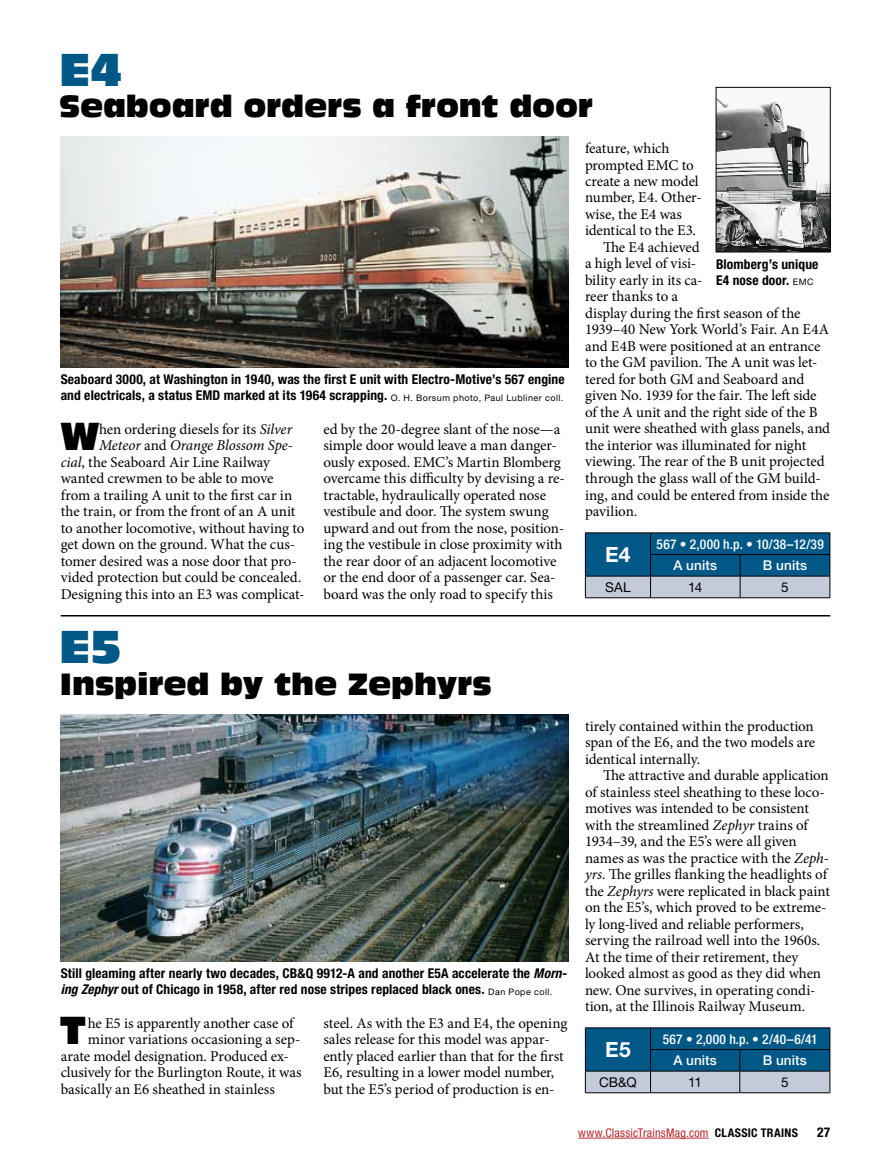
<style>
.page{position:relative;width:891px;height:1161px;background:#fff}
.page>*{position:absolute;margin:0;border:0;box-sizing:border-box;transform-origin:0 0}
.t1{font:45px "Antique Olive Std Compact";color:#005886}
.t2{font:38.1px "Antique Olive Std Compact";color:#000}
.t3{font:30px "Antique Olive Std Compact";letter-spacing:-.01em;color:#000}
.t4{font:700 21px "Helvetica Neue LT Std";color:#fff}
.t5{font:15px/16.5px "Minion Pro";letter-spacing:-.005em;color:#000}
.t6{font:italic 15px "Minion Pro";letter-spacing:-.005em;color:#000}
.t7{font:700 condensed 13.5px/16.5px "Helvetica Neue LT Std";letter-spacing:.01em;color:#000}
.t8{font:500 condensed 13.5px/21.6px "Helvetica Neue LT Std";letter-spacing:.025em;color:#fff}
.t9{font:13.5px "Helvetica Neue LT Std";letter-spacing:.005em;color:#000}
.t10{font:500 13.5px "Helvetica Neue LT Std";letter-spacing:.01em;color:#fff}
.t11{font:condensed 12px "Helvetica Neue LT Std";letter-spacing:.02em;color:#b8292f}
.s1{font-weight:400;font-stretch:normal;font-size:9px}
.s2{font-style:italic}
.s3{font-style:normal}
.s4{font-stretch:normal}
.s5{font-weight:700;color:#000}
</style>
<div class="page">
<hr style="left:578px;top:1138px;width:131px;height:1px;background:#b8292f">
<img style="left:61px;top:136px;width:507px;height:232px">
<img style="left:61px;top:714px;width:507px;height:248px">
<img style="left:718px;top:93px;width:111px;height:157px">
<div style="left:716px;top:87px;width:115px;height:165px;border:1px solid #000"></div>
<hr style="left:61px;top:615px;width:769px;height:1px;background:#000">
<hr style="left:585px;top:532px;width:66px;height:1px;background:#000">
<hr style="left:651px;top:532px;width:89px;height:1px;background:#000">
<hr style="left:740px;top:532px;width:90px;height:1px;background:#000">
<svg style="left:585px;top:533px;width:246px;height:65px;background:#3d789a"></svg>
<hr style="left:585px;top:597px;width:66px;height:1px;background:#000">
<hr style="left:651px;top:597px;width:89px;height:1px;background:#000">
<hr style="left:740px;top:597px;width:90px;height:1px;background:#000">
<svg style="left:585px;top:1028px;width:246px;height:65px;background:#3d789a"></svg>
<hr style="left:585px;top:1092px;width:66px;height:1px;background:#000">
<hr style="left:651px;top:1092px;width:89px;height:1px;background:#000">
<hr style="left:740px;top:1092px;width:90px;height:1px;background:#000">
<p class="t1" style="left:59px;top:42px;width:64px">E4</p>
<p class="t3" style="left:59px;top:88px;width:535px">Seaboard orders a front door</p>
<p class="t7" style="left:61px;top:371px;width:506px">Seaboard 3000, at Washington in 1940, was the first E unit with Electro-Motive’s 567 engine and electricals, a status EMD marked at its 1964 scrapping. <span class="s1">O. H. Borsum photo, Paul Lubliner coll.</span></p>
<p class="t2" style="left:60px;top:413px;width:41px">W</p>
<p class="t5" style="left:99px;top:421px;width:195px">hen ordering diesels for its <span class="s2">Silver</span></p>
<p class="t6" style="left:99px;top:435px;width:195px">Meteor <span class="s3">and</span> Orange Blossom Spe-</p>
<p class="t5" style="left:61px;top:454px;width:211px"><span class="s2">cial</span>, the Seaboard Air Line Railway</p>
<p class="t5" style="left:61px;top:470px;width:214px">wanted crewmen to be able to move</p>
<p class="t5" style="left:61px;top:487px;width:233px">from a trailing A unit to the first car in</p>
<p class="t5" style="left:61px;top:503px;width:236px">the train, or from the front of an A unit</p>
<p class="t5" style="left:61px;top:520px;width:245px">to another locomotive, without having to</p>
<p class="t5" style="left:61px;top:536px;width:236px">get down on the ground. What the cus-</p>
<p class="t5" style="left:61px;top:553px;width:238px">tomer desired was a nose door that pro-</p>
<p class="t5" style="left:61px;top:569px;width:242px">vided protection but could be concealed.</p>
<p class="t5" style="left:61px;top:586px;width:245px">Designing this into an E3 was complicat-</p>
<p class="t5" style="left:323px;top:421px;width:243px">ed by the 20-degree slant of the nose—a simple door would leave a man danger&shy;ously exposed. EMC’s Martin Blomberg overcame this difficulty by devising a re&shy;tractable, hydraulically operated nose vestibule and door. The system swung upward and out from the nose, position&shy;ing the vestibule in close proximity with the rear door of an adjacent locomotive or the end door of a passenger car. Sea&shy;board was the only road to specify this</p>
<p class="t1" style="left:59px;top:620px;width:65px">E5</p>
<p class="t3" style="left:59px;top:666px;width:434px">Inspired by the Zephyrs</p>
<p class="t7" style="left:61px;top:965px;width:508px">Still gleaming after nearly two decades, CB&amp;Q 9912-A and another E5A accelerate the <span class="s2">Morn&shy;ing Zephyr</span> out of Chicago in 1958, after red nose stripes replaced black ones. <span class="s1">Dan Pope coll.</span></p>
<p class="t2" style="left:60px;top:1007px;width:28px">T</p>
<p class="t5" style="left:88px;top:1015px;width:207px">he E5 is apparently another case of</p>
<p class="t5" style="left:88px;top:1031px;width:214px">minor variations occasioning a sep-</p>
<p class="t5" style="left:61px;top:1048px;width:230px">arate model designation. Produced ex-</p>
<p class="t5" style="left:61px;top:1064px;width:242px">clusively for the Burlington Route, it was</p>
<p class="t5" style="left:61px;top:1081px;width:216px">basically an E6 sheathed in stainless</p>
<p class="t5" style="left:323px;top:1015px;width:246px">steel. As with the E3 and E4, the opening sales release for this model was appar&shy;ently placed earlier than that for the first E6, resulting in a lower model number, but the E5’s period of production is en-</p>
<p class="t5" style="left:585px;top:140px;width:86px">feature, which</p>
<p class="t5" style="left:585px;top:157px;width:110px">prompted EMC to</p>
<p class="t5" style="left:585px;top:173px;width:115px">create a new model</p>
<p class="t5" style="left:585px;top:190px;width:118px">number, E4. Other-</p>
<p class="t5" style="left:585px;top:206px;width:99px">wise, the E4 was</p>
<p class="t5" style="left:585px;top:223px;width:113px">identical to the E3.</p>
<p class="t5" style="left:603px;top:239px;width:98px">The E4 achieved</p>
<p class="t5" style="left:585px;top:256px;width:113px">a high level of visi-</p>
<p class="t5" style="left:585px;top:272px;width:119px">bility early in its ca-</p>
<p class="t5" style="left:585px;top:289px;width:95px">reer thanks to a</p>
<p class="t5" style="left:585px;top:305px;width:217px">display during the first season of the</p>
<p class="t5" style="left:585px;top:322px;width:246px">1939–40 New York World’s Fair. An E4A</p>
<p class="t5" style="left:585px;top:338px;width:237px">and E4B were positioned at an entrance</p>
<p class="t5" style="left:585px;top:355px;width:234px">to the GM pavilion. The A unit was let-</p>
<p class="t5" style="left:585px;top:371px;width:221px">tered for both GM and Seaboard and</p>
<p class="t5" style="left:585px;top:388px;width:233px">given No. 1939 for the fair. The left side</p>
<p class="t5" style="left:585px;top:404px;width:234px">of the A unit and the right side of the B</p>
<p class="t5" style="left:585px;top:421px;width:247px">unit were sheathed with glass panels, and</p>
<p class="t5" style="left:585px;top:437px;width:223px">the interior was illuminated for night</p>
<p class="t5" style="left:585px;top:454px;width:241px">viewing. The rear of the B unit projected</p>
<p class="t5" style="left:585px;top:470px;width:237px">through the glass wall of the GM build-</p>
<p class="t5" style="left:585px;top:487px;width:246px">ing, and could be entered from inside the</p>
<p class="t5" style="left:585px;top:503px;width:54px">pavilion.</p>
<p class="t4" style="left:605px;top:542px;width:27px">E4</p>
<p class="t8" style="left:674px;top:533px;width:152px;text-indent:-17px">567 • 2,000 h.p. • 10/38–12/39<br><span class="s4">A units</span></p>
<p class="t7" style="left:716px;top:255px;width:104px">Blomberg’s unique<br>E4 nose door. <span class="s1">EMC</span></p>
<p class="t10" style="left:763px;top:557px;width:46px">B units</p>
<p class="t9" style="left:605px;top:579px;width:27px">SAL</p>
<p class="t9" style="left:688px;top:579px;width:16px">14</p>
<p class="t9" style="left:781px;top:579px;width:9px">5</p>
<p class="t5" style="left:585px;top:718px;width:230px">tirely contained within the production</p>
<p class="t5" style="left:585px;top:734px;width:232px">span of the E6, and the two models are</p>
<p class="t5" style="left:585px;top:751px;width:117px">identical internally.</p>
<p class="t5" style="left:603px;top:767px;width:227px">The attractive and durable application</p>
<p class="t5" style="left:585px;top:784px;width:241px">of stainless steel sheathing to these loco-</p>
<p class="t5" style="left:585px;top:800px;width:225px">motives was intended to be consistent</p>
<p class="t5" style="left:585px;top:817px;width:225px">with the streamlined <span class="s2">Zephyr</span> trains of</p>
<p class="t5" style="left:585px;top:833px;width:213px">1934–39, and the E5’s were all given</p>
<p class="t5" style="left:585px;top:850px;width:245px">names as was the practice with the <span class="s2">Zeph-</span></p>
<p class="t5" style="left:585px;top:866px;width:244px"><span class="s2">yrs</span>. The grilles flanking the headlights of</p>
<p class="t5" style="left:585px;top:883px;width:246px">the <span class="s2">Zephyrs</span> were replicated in black paint</p>
<p class="t5" style="left:585px;top:899px;width:243px">on the E5’s, which proved to be extreme-</p>
<p class="t5" style="left:585px;top:916px;width:220px">ly long-lived and reliable performers,</p>
<p class="t5" style="left:585px;top:932px;width:237px">serving the railroad well into the 1960s.</p>
<p class="t5" style="left:585px;top:949px;width:215px">At the time of their retirement, they</p>
<p class="t5" style="left:585px;top:965px;width:238px">looked almost as good as they did when</p>
<p class="t5" style="left:585px;top:982px;width:232px">new. One survives, in operating condi-</p>
<p class="t5" style="left:585px;top:998px;width:222px">tion, at the Illinois Railway Museum.</p>
<p class="t4" style="left:605px;top:1037px;width:27px">E5</p>
<p class="t8" style="left:673px;top:1028px;width:146px;text-indent:-11px">567 • 2,000 h.p. • 2/40–6/41<br><span class="s4">A units</span></p>
<p class="t10" style="left:763px;top:1052px;width:46px">B units</p>
<p class="t9" style="left:599px;top:1074px;width:39px">CB&amp;Q</p>
<p class="t9" style="left:688px;top:1074px;width:15px">11</p>
<p class="t9" style="left:781px;top:1074px;width:9px">5</p>
<p class="t11" style="left:578px;top:1126px;width:221px">www.ClassicTrainsMag.com <span class="s5">CLASSIC TRAINS</span></p>
<p class="t7" style="left:817px;top:1124px;width:15px">27</p>
</div>
